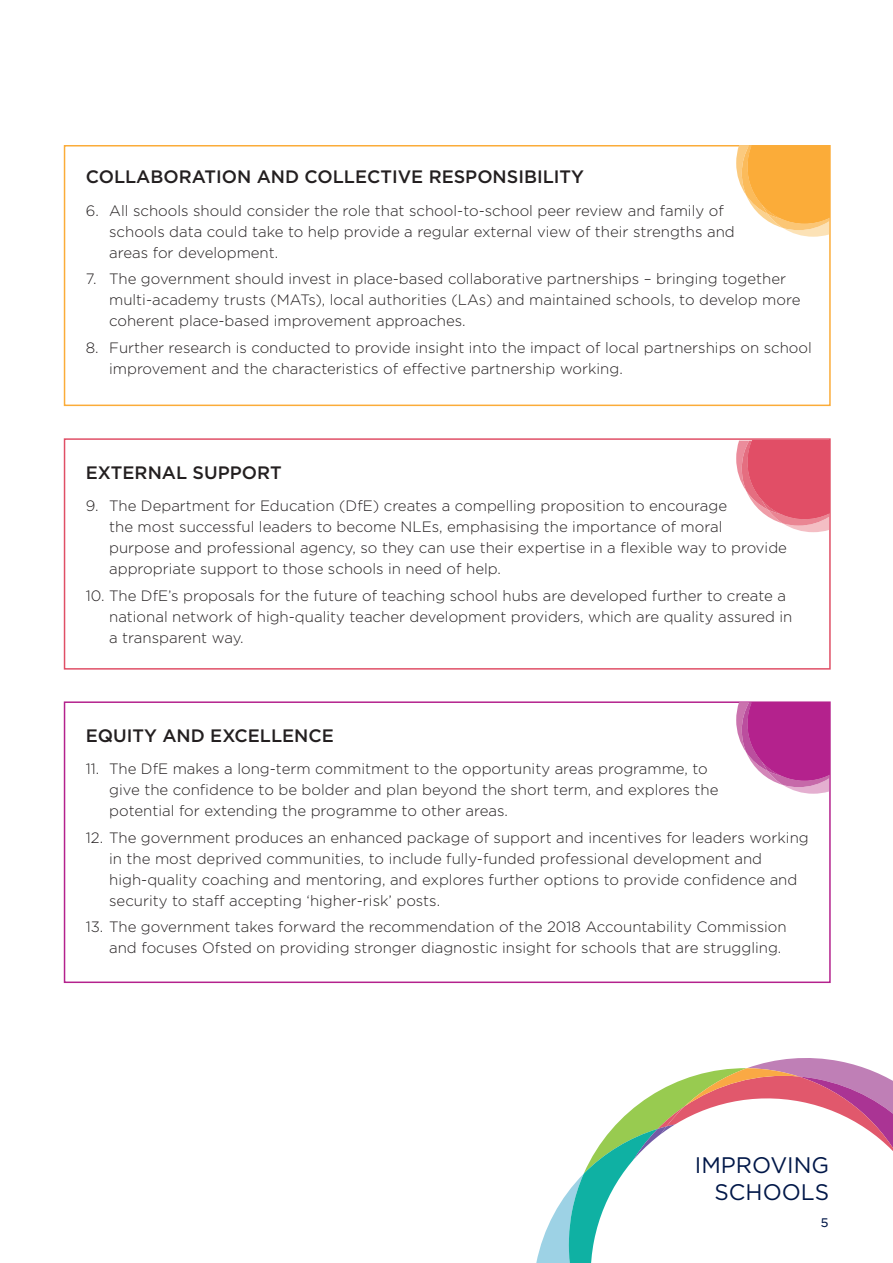
<style>
.page{position:relative;width:893px;height:1263px;background:#fff}
.page>*{position:absolute;margin:0;border:0;box-sizing:border-box;transform-origin:0 0}
.t1{font:22.5px/27.2px "Gotham";color:#001748;text-align:right}
.Body_10_14_space_aft{font:500 18px "Gotham";color:#231f20}
.t2{font:300 15px/21px "Gotham";color:#231f20}
</style>
<div class="page">
<svg style="left:536px;top:1058px;width:357px;height:205px"></svg>
<svg style="left:575px;top:1083px;width:318px;height:180px"></svg>
<div style="left:64px;top:701px;width:767px;height:282px;border:2px solid #b4228d"></div>
<svg style="left:736px;top:702px;width:93px;height:92px"></svg>
<div style="left:64px;top:438px;width:767px;height:232px;border:2px solid #e04f66"></div>
<svg style="left:736px;top:441px;width:93px;height:91px"></svg>
<div style="left:64px;top:145px;width:767px;height:261px;border:2px solid #fbac39"></div>
<svg style="left:736px;top:145px;width:93px;height:92px"></svg>
<p class="Body_10_14_space_aft" style="left:86px;top:165px;width:500px">COLLABORATION AND COLLECTIVE RESPONSIBILITY</p>
<p class="t2" style="left:109px;top:199px;width:627px;text-indent:-23px">6. All schools should consider the role that school-to-school peer review and family of schools data could take to help provide a regular external view of their strengths and areas for development.</p>
<p class="t2" style="left:109px;top:268px;width:693px;text-indent:-23px">7. The government should invest in place-based collaborative partnerships – bringing together multi-academy trusts (MATs), local authorities (LAs) and maintained schools, to develop more coherent place-based improvement approaches.</p>
<p class="t2" style="left:109px;top:337px;width:704px;text-indent:-23px">8. Further research is conducted to provide insight into the impact of local partnerships on school improvement and the characteristics of effective partnership working.</p>
<p class="Body_10_14_space_aft" style="left:86px;top:461px;width:197px">EXTERNAL SUPPORT</p>
<p class="t2" style="left:109px;top:495px;width:679px;text-indent:-23px">9. The Department for Education (DfE) creates a compelling proposition to encourage<br>the most successful leaders to become NLEs, emphasising the importance of moral<br>purpose and professional agency, so they can use their expertise in a flexible way to provide appropriate support to those schools in need of help.</p>
<p class="t2" style="left:109px;top:584px;width:685px;text-indent:-23px">10. The DfE’s proposals for the future of teaching school hubs are developed further to create a national network of high-quality teacher development providers, which are quality assured in a transparent way.</p>
<p class="Body_10_14_space_aft" style="left:86px;top:724px;width:250px">EQUITY AND EXCELLENCE</p>
<p class="t2" style="left:109px;top:758px;width:611px;text-indent:-23px">11. The DfE makes a long-term commitment to the opportunity areas programme, to give the confidence to be bolder and plan beyond the short term, and explores the potential for extending the programme to other areas.</p>
<p class="t2" style="left:109px;top:826px;width:701px;text-indent:-23px">12. The government produces an enhanced package of support and incentives for leaders working in the most deprived communities, to include fully-funded professional development and high-quality coaching and mentoring, and explores further options to provide confidence and security to staff accepting ‘higher-risk’ posts.</p>
<p class="t2" style="left:109px;top:916px;width:679px;text-indent:-23px">13. The government takes forward the recommendation of the 2018 Accountability Commission and focuses Ofsted on providing stronger diagnostic insight for schools that are struggling.</p>
<h1 class="t1" style="left:695px;top:1150px;width:136px">IMPROVING<br>SCHOOLS<br>5</h1>
</div>
